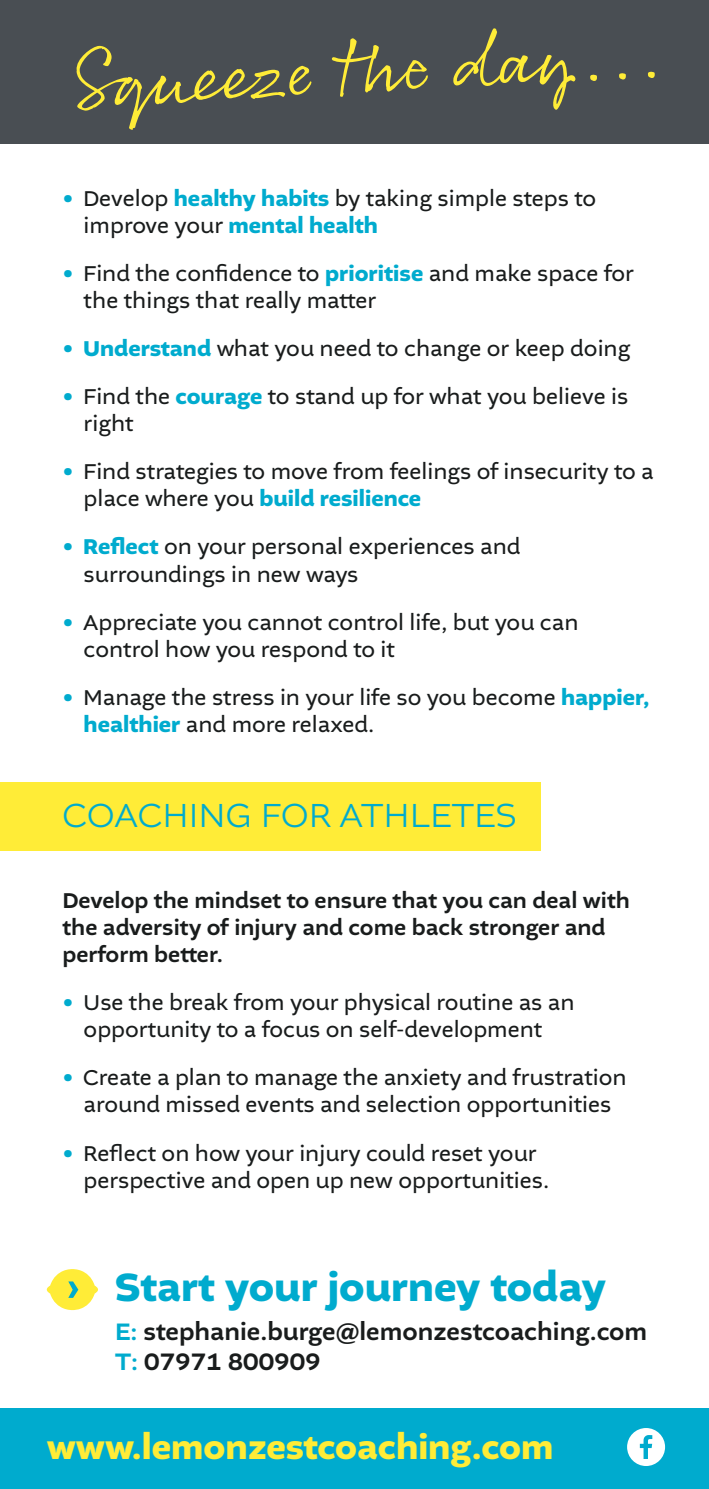
<style>
.page{position:relative;width:709px;height:1489px;background:#fff}
.page>*{position:absolute;margin:0;border:0;box-sizing:border-box;transform-origin:0 0}
.t1{font:700 41.25px "Altivo";color:#00abce}
.t2{font:700 35.75px "Altivo";color:#ffec37}
.t3{font:300 35px "Altivo";color:#00abce}
.t4{font:500 25px "Altivo";color:#191c1c}
.t5{font:22.5px/27px "Altivo";color:#191c1c}
.t6{font:500 22.5px/27px "Altivo";color:#191c1c}
.s1{font-size:40px;color:#00abce}
.s2{font-weight:700;color:#00abce}
.s3{color:#00abce}
</style>
<div class="page">
<div style="left:0;top:1408px;width:709px;height:80px;background:#00abce"></div>
<div style="left:0;top:0;width:709px;height:144px;background:#494e53"></div>
<svg style="left:76px;top:46px;width:236px;height:84px"></svg>
<svg style="left:331px;top:38px;width:97px;height:59px"></svg>
<svg style="left:453px;top:28px;width:122px;height:82px"></svg>
<svg style="left:590px;top:74px;width:7px;height:7px"></svg>
<svg style="left:619px;top:73px;width:7px;height:7px"></svg>
<svg style="left:648px;top:71px;width:7px;height:7px"></svg>
<div style="left:0;top:781px;width:540px;height:69px;background:#ffec37"></div>
<svg style="left:47px;top:1269px;width:51px;height:40px"></svg>
<svg style="left:627px;top:1428px;width:38px;height:37px"></svg>
<p class="t5" style="left:84px;top:185px;width:514px;text-indent:-21px"><span class="s1">•</span> Develop <span class="s2">healthy habits</span> by taking simple steps to improve your <span class="s2">mental health</span></p>
<p class="t5" style="left:84px;top:260px;width:552px;text-indent:-21px"><span class="s1">•</span> Find the confidence to <span class="s2">prioritise</span> and make space for the things that really matter</p>
<p class="t5" style="left:62px;top:335px;width:569px"><span class="s1">•</span> <span class="s2">Understand</span> what you need to change or keep doing</p>
<p class="t5" style="left:84px;top:383px;width:546px;text-indent:-21px"><span class="s1">•</span> Find the <span class="s2">courage</span> to stand up for what you believe is right</p>
<p class="t5" style="left:84px;top:458px;width:571px;text-indent:-21px"><span class="s1">•</span> Find strategies to move from feelings of insecurity to a place where you <span class="s2">build resilience</span></p>
<p class="t5" style="left:84px;top:533px;width:438px;text-indent:-21px"><span class="s1">•</span> <span class="s2">Reflect</span> on your personal experiences and surroundings in new ways</p>
<p class="t5" style="left:84px;top:608px;width:496px;text-indent:-21px"><span class="s1">•</span> Appreciate you cannot control life, but you can control how you respond to it</p>
<p class="t5" style="left:84px;top:683px;width:567px;text-indent:-21px"><span class="s1">•</span> Manage the stress in your life so you become <span class="s2">happier, healthier</span> and more relaxed.</p>
<p class="t3" style="left:62px;top:793px;width:456px">COACHING FOR ATHLETES</p>
<p class="t6" style="left:62px;top:887px;width:569px">Develop the mindset to ensure that you can deal with the adversity of injury and come back stronger and perform better.</p>
<p class="t5" style="left:62px;top:989px;width:513px;text-align:center"><span class="s1">•</span> Use the break from your physical routine as an opportunity to a focus on self-development</p>
<p class="t5" style="left:62px;top:1064px;width:566px;text-align:center"><span class="s1">•</span> Create a plan to manage the anxiety and frustration around missed events and selection opportunities</p>
<p class="t5" style="left:84px;top:1139px;width:467px;text-indent:-21px"><span class="s1">•</span> Reflect on how your injury could reset your perspective and open up new opportunities.</p>
<p class="t1" style="left:115px;top:1259px;width:492px">Start your journey today</p>
<p class="t4" style="left:115px;top:1315px;width:533px"><span class="s3">E:</span> stephanie.burge@lemonzestcoaching.com</p>
<p class="t4" style="left:115px;top:1345px;width:207px"><span class="s3">T:</span> 07971 800909</p>
<p class="t2" style="left:47px;top:1423px;width:508px">www.lemonzestcoaching.com</p>
</div>
